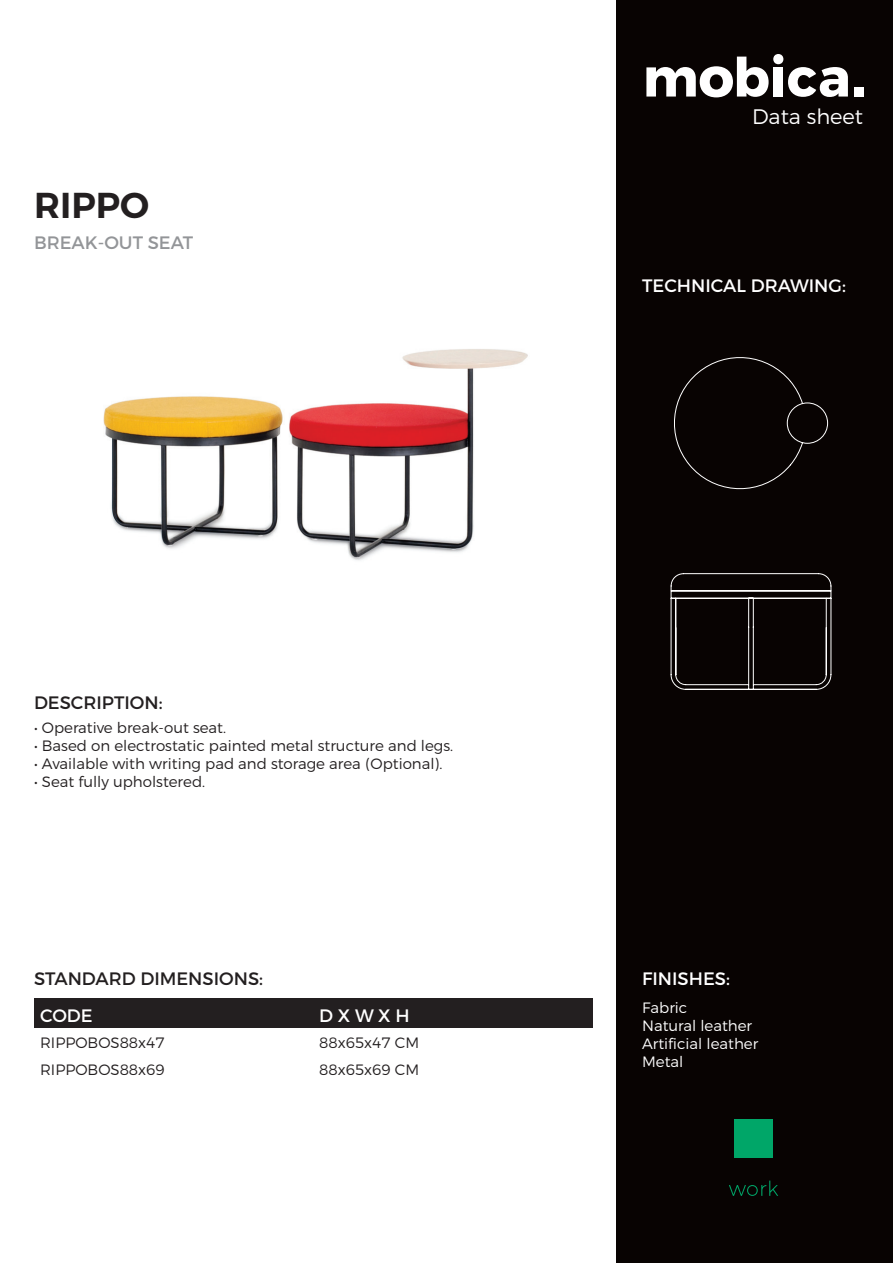
<style>
.page{position:relative;width:893px;height:1263px;background:#fff}
.page>*{position:absolute;margin:0;border:0;box-sizing:border-box;transform-origin:0 0}
.t1{font:600 36px "Montserrat";color:#231f20}
.t2{font:300 21px "Montserrat";color:#fff}
.t3{font:18px "Montserrat";color:#fff}
.t4{font:18px "Montserrat";color:#231f20}
.t5{font:18px "Montserrat";color:#939598}
.t6{font:300 15px "Montserrat";color:#231f20}
.t7{font:300 15px/18px "Montserrat";color:#fff}
</style>
<div class="page">
<div style="left:616px;top:0;width:277px;height:1263px;background:#080302"></div>
<div style="left:773px;top:67px;width:10px;height:30px;background:#fff"></div>
<div style="left:773px;top:54px;width:10px;height:10px;background:#fff;border-radius:50%"></div>
<svg style="left:788px;top:67px;width:60px;height:30px"></svg>
<div style="left:854px;top:87px;width:9px;height:10px;background:#fff"></div>
<svg style="left:646px;top:57px;width:123px;height:40px"></svg>
<div style="left:734px;top:1119px;width:39px;height:39px;background:#00a668"></div>
<svg style="left:729px;top:1180px;width:49px;height:16px"></svg>
<div style="left:34px;top:998px;width:279px;height:30px;background:#231f20"></div>
<div style="left:313px;top:998px;width:279px;height:30px;background:#231f20"></div>
<img style="left:103px;top:349px;width:425px;height:211px">
<svg style="left:674px;top:357px;width:154px;height:133px"></svg>
<svg style="left:670px;top:573px;width:162px;height:117px"></svg>
<h1 class="t1" style="left:34px;top:183px;width:117px">RIPPO</h1>
<p class="t5" style="left:34px;top:232px;width:161px">BREAK-OUT SEAT</p>
<p class="t4" style="left:34px;top:691px;width:130px">DESCRIPTION:</p>
<p class="t6" style="left:34px;top:718px;width:194px">• Operative break-out seat.</p>
<p class="t6" style="left:34px;top:736px;width:421px">• Based on electrostatic painted metal structure and legs.</p>
<p class="t6" style="left:34px;top:754px;width:410px">• Available with writing pad and storage area (Optional).</p>
<p class="t6" style="left:34px;top:772px;width:173px">• Seat fully upholstered.</p>
<h2 class="t2" style="left:752px;top:103px;width:113px">Data sheet</h2>
<p class="t3" style="left:642px;top:275px;width:205px">TECHNICAL DRAWING:</p>
<p class="t4" style="left:34px;top:968px;width:231px">STANDARD DIMENSIONS:</p>
<p class="t3" style="left:642px;top:968px;width:89px">FINISHES:</p>
<p class="t3" style="left:40px;top:1004px;width:54px">CODE</p>
<p class="t3" style="left:319px;top:1004px;width:92px">D X W X H</p>
<p class="t6" style="left:40px;top:1034px;width:126px">RIPPOBOS88x47</p>
<p class="t6" style="left:319px;top:1034px;width:101px">88x65x47 CM</p>
<p class="t6" style="left:40px;top:1061px;width:126px">RIPPOBOS88x69</p>
<p class="t6" style="left:319px;top:1061px;width:101px">88x65x69 CM</p>
<p class="t7" style="left:642px;top:998px;width:118px">Fabric<br>Natural leather<br>Artificial leather<br>Metal</p>
</div>
